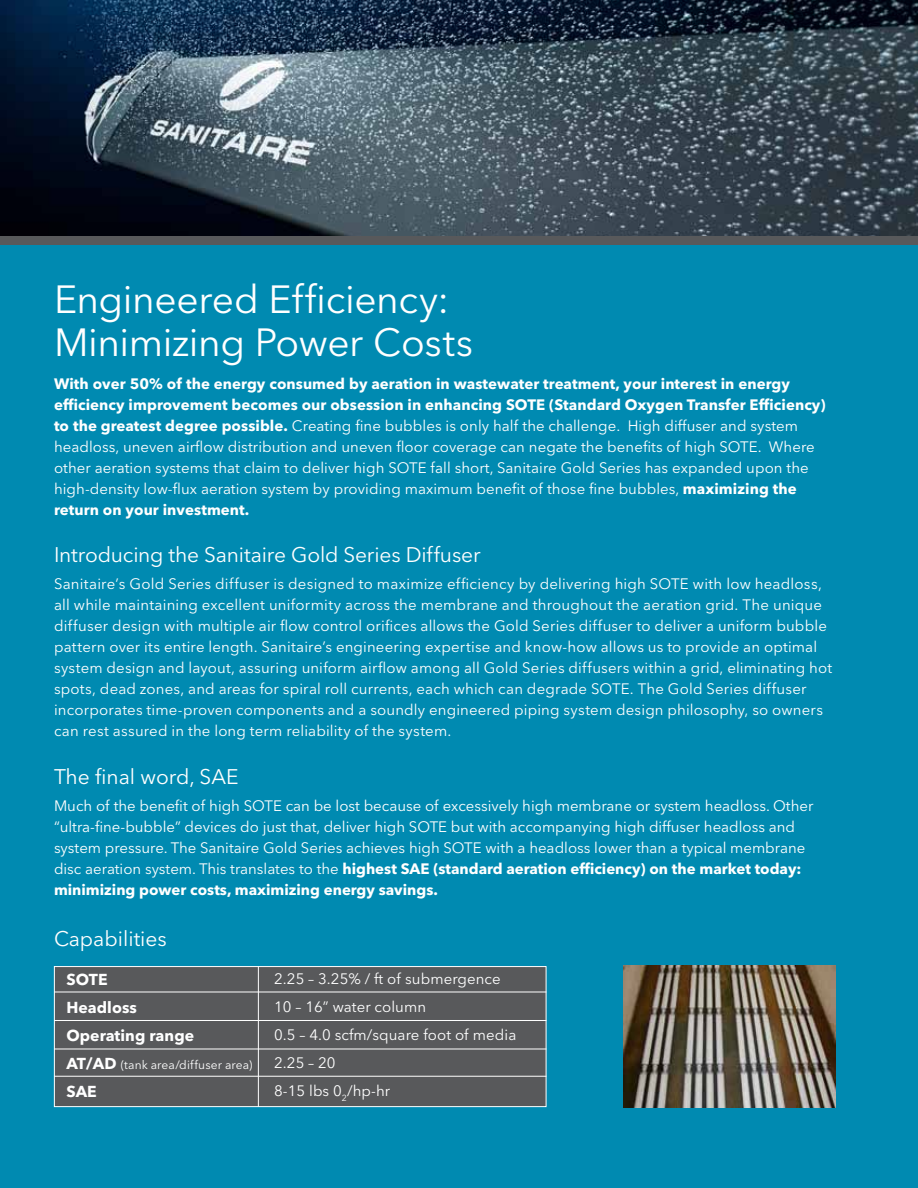
<style>
.page{position:relative;width:918px;height:1188px;background:#008ab1}
.page>*{position:absolute;margin:0;border:0;box-sizing:border-box;transform-origin:0 0}
.t1{font:39px/43.5px "Avenir Next LT Pro";letter-spacing:-.01em;color:#fff}
.t2{font:21px "Avenir Next LT Pro";letter-spacing:-.005em;color:#fff}
.t3{font:700 15.75px/27.9px "Avenir Next LT Pro";letter-spacing:.005em;color:#fff}
.t4{font:15px/21px "Avenir Next LT Pro";letter-spacing:.005em;color:#fff}
.t5{font:12px "Avenir Next LT Pro";letter-spacing:.01em;color:#fff}
.s1{font-weight:700}
.s2{font-weight:700;font-size:15.75px}
</style>
<div class="page">
<div style="left:54px;top:966px;width:492px;height:141px;background:#58595b;border:1px solid #fff"></div>
<img style="left:0;top:0;width:918px;height:237px">
<div style="left:0;top:237px;width:918px;height:8px;background:#58595b"></div>
<img style="left:623px;top:966px;width:212px;height:141px">
<hr style="left:54px;top:992px;width:492px;height:1px;background:#fff">
<hr style="left:54px;top:1020px;width:492px;height:1px;background:#fff">
<hr style="left:54px;top:1049px;width:492px;height:1px;background:#fff">
<hr style="left:54px;top:1076px;width:492px;height:1px;background:#fff">
<hr style="left:258px;top:966px;width:1px;height:141px;background:#fff">
<h1 class="t1" style="left:54px;top:278px;width:421px">Engineered Efficiency:<br>Minimizing Power Costs</h1>
<p class="t4" style="left:54px;top:373px;width:773px"><span class="s1">With over 50% of the energy consumed by aeration in wastewater treatment, your interest in energy efficiency improvement becomes our obsession in enhancing SOTE (Standard Oxygen Transfer Efficiency) to the greatest degree possible.</span> Creating fine bubbles is only half the challenge. High diffuser and system headloss, uneven airflow distribution and uneven floor coverage can negate the benefits of high SOTE. Where other aeration systems that claim to deliver high SOTE fall short, Sanitaire Gold Series has expanded upon the high-density low-flux aeration system by providing maximum benefit of those fine bubbles, <span class="s1">maximizing the return on your investment.</span></p>
<h2 class="t2" style="left:54px;top:543px;width:428px">Introducing the Sanitaire Gold Series Diffuser</h2>
<p class="t4" style="left:54px;top:574px;width:780px">Sanitaire’s Gold Series diffuser is designed to maximize efficiency by delivering high SOTE with low headloss, all while maintaining excellent uniformity across the membrane and throughout the aeration grid. The unique diffuser design with multiple air flow control orifices allows the Gold Series diffuser to deliver a uniform bubble pattern over its entire length. Sanitaire’s engineering expertise and know-how allows us to provide an optimal system design and layout, assuring uniform airflow among all Gold Series diffusers within a grid, eliminating hot spots, dead zones, and areas for spiral roll currents, each which can degrade SOTE. The Gold Series diffuser incorporates time-proven components and a soundly engineered piping system design philosophy, so owners can rest assured in the long term reliability of the system.</p>
<h2 class="t2" style="left:54px;top:764px;width:186px">The final word, SAE</h2>
<p class="t4" style="left:54px;top:795px;width:761px">Much of the benefit of high SOTE can be lost because of excessively high membrane or system headloss. Other “ultra-fine-bubble” devices do just that, deliver high SOTE but with accompanying high diffuser headloss and system pressure. The Sanitaire Gold Series achieves high SOTE with a headloss lower than a typical membrane disc aeration system. This translates to the <span class="s1">highest SAE (standard aeration efficiency) on the market today: minimizing power costs, maximizing energy savings.</span></p>
<h2 class="t2" style="left:54px;top:926px;width:114px">Capabilities</h2>
<p class="t3" style="left:66px;top:965px;width:129px">SOTE<br>Headloss<br>Operating range</p>
<p class="t5" style="left:66px;top:1057px;width:188px"><span class="s2">AT/AD</span> (tank area/diffuser area)</p>
<p class="t3" style="left:66px;top:1077px;width:32px">SAE</p>
<p class="t4" style="left:274px;top:965px;width:244px;line-height:27.9px">2.25 – 3.25% / ft of submergence<br>10 – 16” water column<br>0.5 – 4.0 scfm/square foot of media<br>2.25 – 20<br>8-15 lbs 0<sub>2</sub>/hp-hr</p>
</div>
